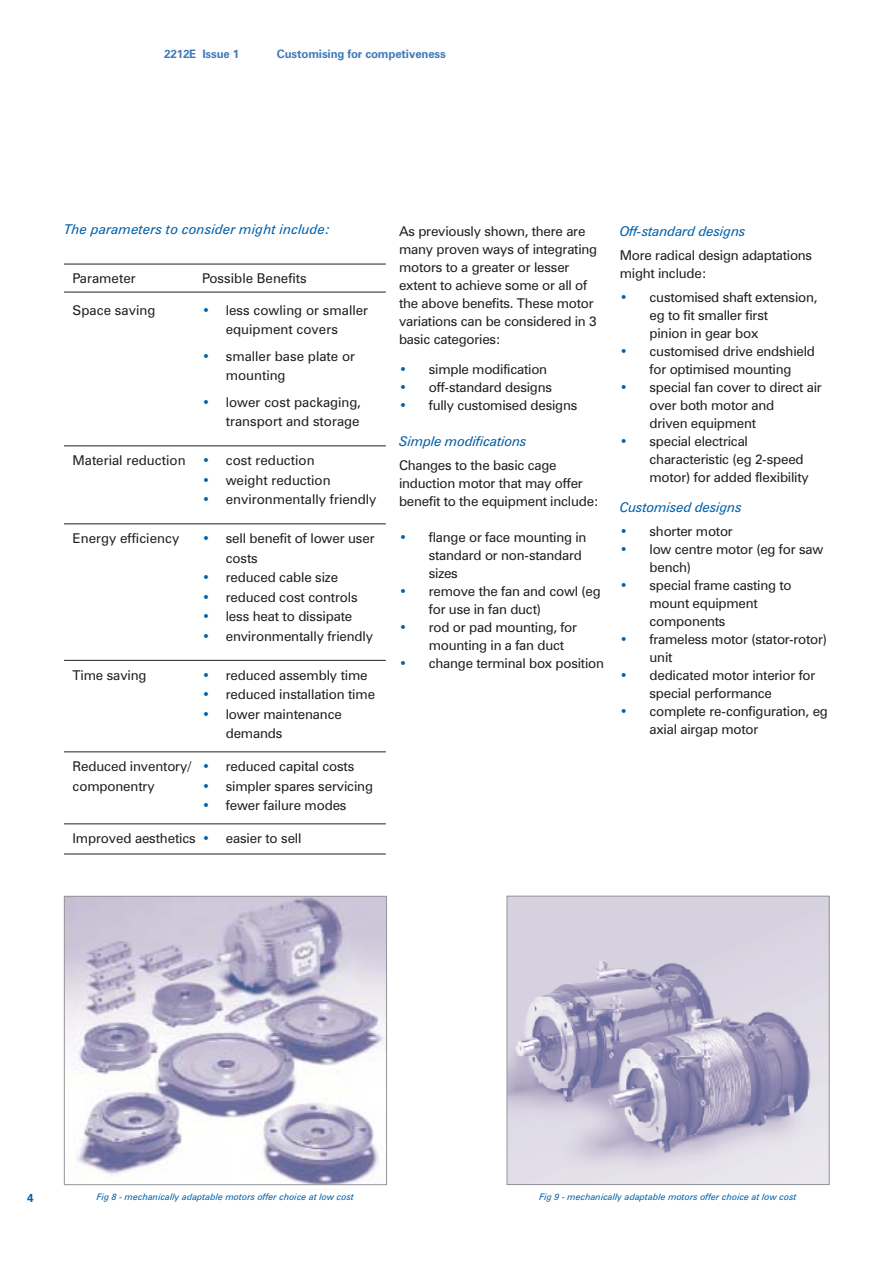
<style>
.page{position:relative;width:893px;height:1263px;background:#fff}
.page>*{position:absolute;margin:0;border:0;box-sizing:border-box;transform-origin:0 0}
.t1{font:13.5px/18px "Zurich BT";letter-spacing:-.015em;color:#231f1f}
.t2{font:italic 13.5px "Zurich BT";letter-spacing:-.015em;color:#0060a9}
.t3{font:700 11.7px "Zurich BT";letter-spacing:-.01em;color:#3f79b9}
.t4{font:700 11.7px "Zurich BT";color:#0060a9}
.t5{font:italic 9px "Zurich BT";color:#0060a9}
.s1{color:#0060a9}
</style>
<div class="page">
<hr style="left:64px;top:264px;width:322px;height:1px;background:#231f1f">
<hr style="left:64px;top:292px;width:322px;height:1px;background:#231f1f">
<hr style="left:64px;top:446px;width:322px;height:1px;background:#231f1f">
<hr style="left:64px;top:524px;width:322px;height:1px;background:#231f1f">
<hr style="left:64px;top:660px;width:322px;height:1px;background:#231f1f">
<hr style="left:64px;top:752px;width:322px;height:1px;background:#231f1f">
<hr style="left:64px;top:824px;width:322px;height:1px;background:#231f1f">
<hr style="left:64px;top:854px;width:322px;height:1px;background:#231f1f">
<img style="left:66px;top:898px;width:319px;height:285px">
<div style="left:64px;top:896px;width:323px;height:289px;border:1px solid #939497"></div>
<img style="left:508px;top:898px;width:319px;height:285px">
<div style="left:506px;top:896px;width:323px;height:289px;border:1px solid #939497"></div>
<p class="t3" style="left:164px;top:49px;width:77px">2212E Issue 1</p>
<p class="t3" style="left:277px;top:49px;width:171px">Customising for competiveness</p>
<p class="t2" style="left:64px;top:224px;width:268px">The parameters to consider might include:</p>
<p class="t1" style="left:73px;top:271px;width:65px">Parameter</p>
<p class="t1" style="left:202px;top:271px;width:106px">Possible Benefits</p>
<p class="t1" style="left:73px;top:302px;width:84px">Space saving</p>
<p class="t1" style="left:202px;top:302px;width:168px;line-height:19.5px;text-align:center"><span class="s1">•</span> less cowling or smaller equipment covers</p>
<p class="t1" style="left:226px;top:348px;width:131px;line-height:19.5px;text-indent:-24px"><span class="s1">•</span> smaller base plate or mounting</p>
<p class="t1" style="left:202px;top:393px;width:160px;line-height:19.5px;text-align:right"><span class="s1">•</span> lower cost packaging, transport and storage</p>
<p class="t1" style="left:73px;top:453px;width:243px">Material reduction <span class="s1">•</span> cost reduction</p>
<p class="t1" style="left:202px;top:472px;width:130px"><span class="s1">•</span> weight reduction</p>
<p class="t1" style="left:202px;top:492px;width:176px"><span class="s1">•</span> environmentally friendly</p>
<p class="t1" style="left:73px;top:531px;width:108px">Energy efficiency</p>
<p class="t1" style="left:226px;top:530px;width:150px;line-height:19.5px;text-indent:-24px"><span class="s1">•</span> sell benefit of lower user costs</p>
<p class="t1" style="left:202px;top:570px;width:138px"><span class="s1">•</span> reduced cable size</p>
<p class="t1" style="left:202px;top:589px;width:157px"><span class="s1">•</span> reduced cost controls</p>
<p class="t1" style="left:202px;top:609px;width:152px"><span class="s1">•</span> less heat to dissipate</p>
<p class="t1" style="left:202px;top:628px;width:173px"><span class="s1">•</span> environmentally friendly</p>
<p class="t1" style="left:73px;top:667px;width:75px">Time saving</p>
<p class="t1" style="left:202px;top:667px;width:167px"><span class="s1">•</span> reduced assembly time</p>
<p class="t1" style="left:202px;top:687px;width:174px"><span class="s1">•</span> reduced installation time</p>
<p class="t1" style="left:226px;top:705px;width:118px;line-height:19.5px;text-indent:-24px"><span class="s1">•</span> lower maintenance demands</p>
<p class="t1" style="left:73px;top:758px;width:283px;line-height:19.5px">Reduced inventory/ <span class="s1">•</span> reduced capital costs componentry</p>
<p class="t1" style="left:202px;top:778px;width:172px"><span class="s1">•</span> simpler spares servicing</p>
<p class="t1" style="left:202px;top:798px;width:146px"><span class="s1">•</span> fewer failure modes</p>
<p class="t1" style="left:73px;top:831px;width:230px">Improved aesthetics <span class="s1">•</span> easier to sell</p>
<p class="t1" style="left:399px;top:223px;width:200px">As previously shown, there are many proven ways of integrating motors to a greater or lesser extent to achieve some or all of the above benefits. These motor variations can be considered in 3 basic categories:</p>
<p class="t1" style="left:399px;top:361px;width:150px"><span class="s1">•</span> simple modification</p>
<p class="t1" style="left:399px;top:379px;width:154px"><span class="s1">•</span> off-standard designs</p>
<p class="t1" style="left:399px;top:397px;width:180px"><span class="s1">•</span> fully customised designs</p>
<p class="t2" style="left:399px;top:436px;width:129px">Simple modifications</p>
<p class="t1" style="left:399px;top:457px;width:201px">Changes to the basic cage induction motor that may offer benefit to the equipment include:</p>
<p class="t1" style="left:429px;top:529px;width:159px;text-indent:-30px"><span class="s1">•</span> flange or face mounting in standard or non-standard sizes</p>
<p class="t1" style="left:429px;top:583px;width:173px;text-indent:-30px"><span class="s1">•</span> remove the fan and cowl (eg for use in fan duct)</p>
<p class="t1" style="left:429px;top:619px;width:150px;text-indent:-30px"><span class="s1">•</span> rod or pad mounting, for mounting in a fan duct</p>
<p class="t1" style="left:399px;top:655px;width:206px"><span class="s1">•</span> change terminal box position</p>
<p class="t2" style="left:619px;top:226px;width:128px">Off-standard designs</p>
<p class="t1" style="left:619px;top:247px;width:194px">More radical design adaptations might include:</p>
<p class="t1" style="left:649px;top:289px;width:169px;text-indent:-30px"><span class="s1">•</span> customised shaft extension, eg to fit smaller first<br>pinion in gear box</p>
<p class="t1" style="left:619px;top:343px;width:197px;text-align:center"><span class="s1">•</span> customised drive endshield for optimised mounting</p>
<p class="t1" style="left:649px;top:379px;width:174px;text-indent:-30px"><span class="s1">•</span> special fan cover to direct air over both motor and<br>driven equipment</p>
<p class="t1" style="left:649px;top:433px;width:161px;text-indent:-30px"><span class="s1">•</span> special electrical characteristic (eg 2-speed motor) for added flexibility</p>
<p class="t2" style="left:619px;top:502px;width:124px">Customised designs</p>
<p class="t1" style="left:619px;top:523px;width:115px"><span class="s1">•</span> shorter motor</p>
<p class="t1" style="left:649px;top:541px;width:175px;text-indent:-30px"><span class="s1">•</span> low centre motor (eg for saw bench)</p>
<p class="t1" style="left:649px;top:577px;width:143px;text-indent:-30px"><span class="s1">•</span> special frame casting to mount equipment components</p>
<p class="t1" style="left:649px;top:631px;width:179px;text-indent:-30px"><span class="s1">•</span> frameless motor (stator-rotor) unit</p>
<p class="t1" style="left:649px;top:667px;width:167px;text-indent:-30px"><span class="s1">•</span> dedicated motor interior for special performance</p>
<p class="t1" style="left:649px;top:703px;width:180px;text-indent:-30px"><span class="s1">•</span> complete re-configuration, eg axial airgap motor</p>
<p class="t4" style="left:27px;top:1193px;width:8px">4</p>
<p class="t5" style="left:97px;top:1193px;width:259px">Fig 8 - mechanically adaptable motors offer choice at low cost</p>
<p class="t5" style="left:539px;top:1193px;width:259px">Fig 9 - mechanically adaptable motors offer choice at low cost</p>
</div>
